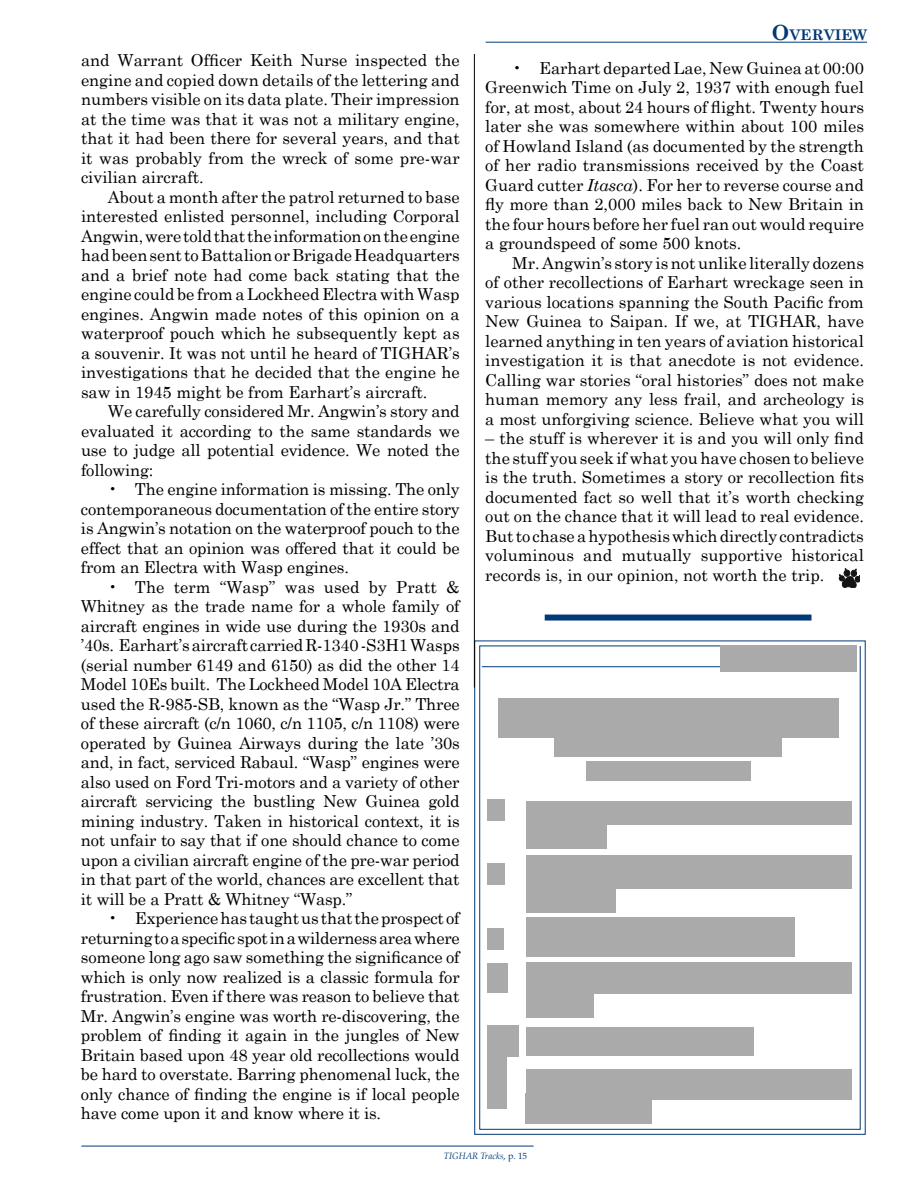
<style>
.page{position:relative;width:918px;height:1188px;background:#fff}
.page>*{position:absolute;margin:0;border:0;box-sizing:border-box;transform-origin:0 0}
.t1{font:16.5px/19.5px "Century Schoolbook";color:#000;text-align:justify}
.t2{font:700 14.7px "Century Schoolbook";color:#003976}
.t3{font:italic 9px "Palatino";color:#003a78}
.s1{font-size:21px}
.s2{font-style:italic}
.s3{font-style:normal}
</style>
<div class="page">
<hr style="left:81px;top:1146px;width:453px;height:1px;background:#003a78">
<svg style="left:474px;top:640px;width:392px;height:495px"></svg>
<svg style="left:479px;top:645px;width:382px;height:485px"></svg>
<hr style="left:486px;top:42px;width:381px;height:1px;background:#003976">
<hr style="left:474px;top:54px;width:1px;height:634px;background:#000">
<hr style="left:482px;top:666px;width:240px;height:1px;background:#003976">
<div style="left:545px;top:615px;width:267px;height:6px;background:#003a78"></div>
<svg style="left:839px;top:568px;width:21px;height:19px"></svg>
<div style="left:498px;top:699px;width:341px;height:39px;background:#aaa"></div>
<div style="left:555px;top:738px;width:227px;height:19px;background:#aaa"></div>
<div style="left:586px;top:762px;width:165px;height:19px;background:#aaa"></div>
<div style="left:487px;top:799px;width:17px;height:22px;background:#aaa"></div>
<div style="left:526px;top:801px;width:325px;height:24px;background:#aaa"></div>
<div style="left:526px;top:825px;width:81px;height:24px;background:#aaa"></div>
<div style="left:526px;top:856px;width:325px;height:33px;background:#aaa"></div>
<div style="left:487px;top:864px;width:18px;height:21px;background:#aaa"></div>
<div style="left:526px;top:880px;width:89px;height:33px;background:#aaa"></div>
<div style="left:526px;top:917px;width:269px;height:40px;background:#aaa"></div>
<div style="left:487px;top:928px;width:16px;height:21px;background:#aaa"></div>
<div style="left:526px;top:962px;width:325px;height:31px;background:#aaa"></div>
<div style="left:487px;top:964px;width:21px;height:29px;background:#aaa"></div>
<div style="left:526px;top:986px;width:68px;height:31px;background:#aaa"></div>
<div style="left:487px;top:1025px;width:31px;height:32px;background:#aaa"></div>
<div style="left:526px;top:1028px;width:228px;height:28px;background:#aaa"></div>
<div style="left:487px;top:1045px;width:20px;height:64px;background:#aaa"></div>
<div style="left:526px;top:1069px;width:326px;height:31px;background:#aaa"></div>
<div style="left:526px;top:1093px;width:126px;height:31px;background:#aaa"></div>
<div style="left:720px;top:645px;width:137px;height:26px;background:#aaa"></div>
<p class="t1" style="left:81px;top:50px;width:380px">and Warrant Officer Keith Nurse inspected the engine and copied down details of the lettering and numbers visible on its data plate. Their impression at the time was that it was not a military engine, that it had been there for several years, and that it was probably from the wreck of some pre-war civilian aircraft.</p>
<p class="t1" style="left:81px;top:187px;width:380px;text-indent:27px">About a month after the patrol returned to base interested enlisted personnel, including Corporal Angwin, were told that the information on the engine had been sent to Battalion or Brigade Headquarters and a brief note had come back stating that the engine could be from a Lockheed Electra with Wasp engines. Angwin made notes of this opinion on a waterproof pouch which he subsequently kept as a souvenir. It was not until he heard of TIGHAR’s investigations that he decided that the engine he saw in 1945 might be from Earhart’s aircraft.</p>
<p class="t1" style="left:81px;top:401px;width:380px;text-indent:27px">We carefully considered Mr. Angwin’s story and evaluated it according to the same standards we use to judge all potential evidence. We noted the following:</p>
<p class="t1" style="left:81px;top:479px;width:380px;text-indent:27px">• The engine information is missing. The only contemporaneous documentation of the entire story is Angwin’s notation on the waterproof pouch to the effect that an opinion was offered that it could be from an Electra with Wasp engines.</p>
<p class="t1" style="left:81px;top:577px;width:380px;text-indent:27px">• The term “Wasp” was used by Pratt &amp; Whitney as the trade name for a whole family of aircraft engines in wide use during the 1930s and ’40s. Earhart’s aircraft carried R-1340 -S3H1 Wasps (serial number 6149 and 6150) as did the other 14<br>Model 10Es built. The Lockheed Model 10A Electra used the R-985-SB, known as the “Wasp Jr.” Three of these aircraft (c/n 1060, c/n 1105, c/n 1108) were operated by Guinea Airways during the late ’30s and, in fact, serviced Rabaul. “Wasp” engines were also used on Ford Tri-motors and a variety of other aircraft servicing the bustling New Guinea gold mining industry. Taken in historical context, it is not unfair to say that if one should chance to come upon a civilian aircraft engine of the pre-war period in that part of the world, chances are excellent that it will be a Pratt &amp; Whitney “Wasp.”</p>
<p class="t1" style="left:81px;top:908px;width:380px;text-indent:27px">• Experience has taught us that the prospect of returning to a specific spot in a wilderness area where someone long ago saw something the significance of which is only now realized is a classic formula for frustration. Even if there was reason to believe that Mr. Angwin’s engine was worth re-discovering, the problem of finding it again in the jungles of New Britain based upon 48 year old recollections would be hard to overstate. Barring phenomenal luck, the only chance of finding the engine is if local people have come upon it and know where it is.</p>
<p class="t2" style="left:772px;top:26px;width:97px"><span class="s1">O</span>VERVIEW</p>
<p class="t1" style="left:485px;top:58px;width:380px;text-indent:27px">• Earhart departed Lae, New Guinea at 00:00<br>Greenwich Time on July 2, 1937 with enough fuel for, at most, about 24 hours of flight. Twenty hours later she was somewhere within about 100 miles of Howland Island (as documented by the strength of her radio transmissions received by the Coast Guard cutter <span class="s2">Itasca</span>). For her to reverse course and fly more than 2,000 miles back to New Britain in the four hours before her fuel ran out would require a groundspeed of some 500 knots.</p>
<p class="t1" style="left:485px;top:253px;width:380px;text-indent:27px">Mr. Angwin’s story is not unlike literally dozens of other recollections of Earhart wreckage seen in various locations spanning the South Pacific from New Guinea to Saipan. If we, at TIGHAR, have learned anything in ten years of aviation historical investigation it is that anecdote is not evidence.<br>Calling war stories “oral histories” does not make human memory any less frail, and archeology is a most unforgiving science. Believe what you will</p>
<p class="t1" style="left:485px;top:428px;width:380px">– the stuff is wherever it is and you will only find the stuff you seek if what you have chosen to believe is the truth. Sometimes a story or recollection fits documented fact so well that it’s worth checking out on the chance that it will lead to real evidence.<br>But to chase a hypothesis which directly contradicts voluminous and mutually supportive historical records is, in our opinion, not worth the trip.</p>
<p class="t3" style="left:444px;top:1151px;width:85px">TIGHAR Tracks<span class="s3">, p. 15</span></p>
</div>
